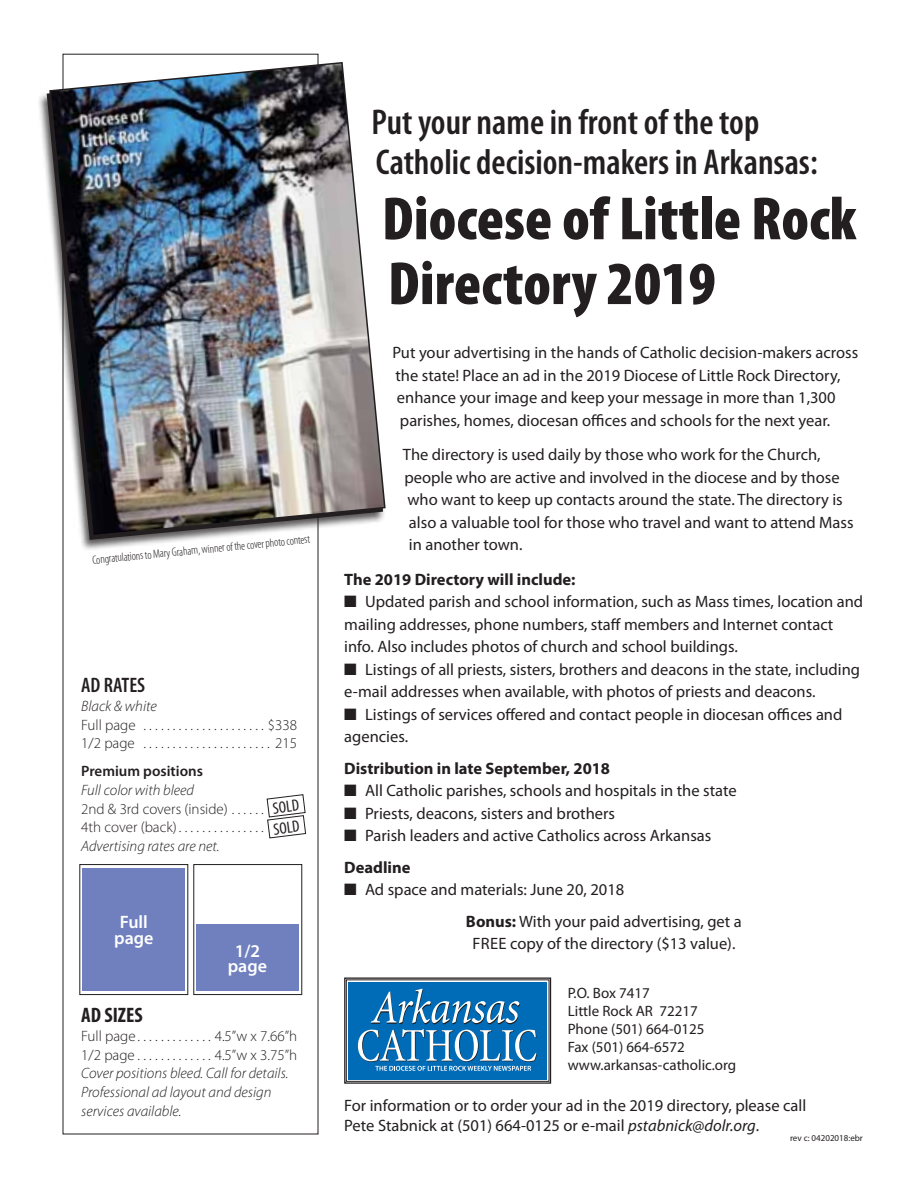
<style>
.page{position:relative;width:918px;height:1188px;background:#fff}
.page>*{position:absolute;margin:0;border:0;box-sizing:border-box;transform-origin:0 0}
.t1{font:900 condensed 61.5px/64.8px "Myriad Pro";color:#231f20}
.t2{font:600 condensed 36px/40.2px "Myriad Pro";color:#231f20}
.t3{font:600 condensed 21px "Myriad Pro";color:#231f20}
.t4{font:700 condensed 21px "Myriad Pro";color:#231f20}
.t5{font:600 18px/15.6px "Myriad Pro";color:#fff;text-align:center}
.t6{font:16.5px/22.5px "Myriad Pro";color:#231f20}
.t7{font:700 16.5px "Myriad Pro";color:#231f20}
.t8{font:condensed 16.5px "Myriad Pro";color:#231f20}
.t9{font:300 15px/18.8px "Myriad Pro";color:#231f20}
.t10{font:italic 300 15px/18.8px "Myriad Pro";color:#231f20}
.t11{font:15px/18px "Myriad Pro";color:#231f20}
.t12{font:600 15px "Myriad Pro";color:#231f20}
.t13{font:300 condensed 12px "Myriad Pro";color:#231f20}
.t14{font:9px "Myriad Pro";color:#231f20}
.s1{font-weight:700}
.s2{font-style:italic}
</style>
<div class="page">
<div style="left:80px;top:864px;width:108px;height:131px;border:1px solid #231f20"></div>
<div style="left:194px;top:864px;width:108px;height:131px;border:1px solid #231f20"></div>
<div style="left:83px;top:868px;width:102px;height:123px;background:#7080bf"></div>
<div style="left:196px;top:925px;width:103px;height:66px;background:#7080bf"></div>
<svg style="left:344px;top:977px;width:207px;height:107px;background:#337fb5"></svg>
<svg style="left:266px;top:794px;width:40px;height:45px"></svg>
<div style="left:37px;top:64px;width:348px;height:487px;background:#231f20;opacity:.75"></div>
<img style="left:48px;top:61px;width:338px;height:476px">
<svg style="left:92px;top:534px;width:218px;height:17px"></svg>
<p class="t13" style="left:92px;top:554px;width:220px;rotate:-6deg">Congratulations to Mary Graham, winner of the cover photo contest</p>
<p class="t3" style="left:81px;top:672px;width:66px">AD RATES</p>
<p class="t10" style="left:81px;top:696px;width:77px">Black &amp; white</p>
<p class="t9" style="left:81px;top:715px;width:217px">Full page . . . . . . . . . . . . . . . . . . . . . $338<br>1/2 page . . . . . . . . . . . . . . . . . . . . . . 215</p>
<p class="t12" style="left:81px;top:761px;width:123px">Premium positions</p>
<p class="t10" style="left:81px;top:780px;width:114px">Full color with bleed</p>
<p class="t9" style="left:81px;top:799px;width:217px">2nd &amp; 3rd covers (inside) . . . . . . $438<br>4th cover (back) . . . . . . . . . . . . . . . $496</p>
<p class="t10" style="left:81px;top:837px;width:140px">Advertising rates are net.</p>
<p class="t8" style="left:272px;top:798px;width:28px;rotate:-7deg">SOLD</p>
<p class="t8" style="left:272px;top:819px;width:28px;rotate:-7deg">SOLD</p>
<p class="t5" style="left:114px;top:914px;width:41px">Full page</p>
<p class="t5" style="left:228px;top:942px;width:41px">1/2 page</p>
<p class="t4" style="left:81px;top:1002px;width:63px">AD SIZES</p>
<p class="t9" style="left:81px;top:1026px;width:217px">Full page . . . . . . . . . . . . . 4.5”w x 7.66”h<br>1/2 page . . . . . . . . . . . . . 4.5”w x 3.75”h</p>
<p class="t10" style="left:81px;top:1064px;width:209px">Cover positions bleed. Call for details.<br>Professional ad layout and design services available.</p>
<h2 class="t2" style="left:371px;top:102px;width:448px">Put your name in front of the top<br>Catholic decision-makers in Arkansas:</h2>
<h1 class="t1" style="left:382px;top:185px;width:476px">Diocese of Little Rock<br>Directory 2019</h1>
<p class="t6" style="left:392px;top:341px;width:467px">Put your advertising in the hands of Catholic decision-makers across the state! Place an ad in the 2019 Diocese of Little Rock Directory, enhance your image and keep your message in more than 1,300 parishes, homes, diocesan offices and schools for the next year.</p>
<p class="t6" style="left:403px;top:443px;width:452px">The directory is used daily by those who work for the Church, people who are active and involved in the diocese and by those who want to keep up contacts around the state. The directory is also a valuable tool for those who travel and want to attend Mass in another town.</p>
<p class="t7" style="left:344px;top:568px;width:233px">The 2019 Directory will include:</p>
<p class="t6" style="left:344px;top:590px;width:520px">■ Updated parish and school information, such as Mass times, location and mailing addresses, phone numbers, staff members and Internet contact info. Also includes photos of church and school buildings.</p>
<p class="t6" style="left:344px;top:658px;width:517px">■ Listings of all priests, sisters, brothers and deacons in the state, including e-mail addresses when available, with photos of priests and deacons.</p>
<p class="t6" style="left:344px;top:703px;width:500px">■ Listings of services offered and contact people in diocesan offices and agencies.</p>
<p class="t7" style="left:344px;top:757px;width:267px">Distribution in late September, 2018</p>
<p class="t6" style="left:344px;top:779px;width:394px">■ All Catholic parishes, schools and hospitals in the state</p>
<p class="t6" style="left:344px;top:802px;width:272px">■ Priests, deacons, sisters and brothers</p>
<p class="t6" style="left:344px;top:820px;width:369px;line-height:31.5px">■ Parish leaders and active Catholics across Arkansas<br><span class="s1">Deadline</span></p>
<p class="t6" style="left:466px;top:874px;width:277px;line-height:31.5px;text-indent:-122px">■ Ad space and materials: June 20, 2018<br><span class="s1">Bonus:</span> With your paid advertising, get a</p>
<p class="t6" style="left:472px;top:932px;width:264px">free copy of the directory ($13 value).</p>
<p class="t11" style="left:568px;top:984px;width:170px">P.O. Box 7417<br>Little Rock AR 72217<br>Phone (501) 664-0125<br>Fax (501) 664-6572 www.arkansas-catholic.org</p>
<p class="t6" style="left:344px;top:1095px;width:464px;line-height:19.8px">For information or to order your ad in the 2019 directory, please call<br>Pete Stabnick at (501) 664-0125 or e-mail <span class="s2">pstabnick@dolr.org</span>.</p>
<p class="t14" style="left:790px;top:1132px;width:74px">rev c: 04202018:ebr</p>
</div>
